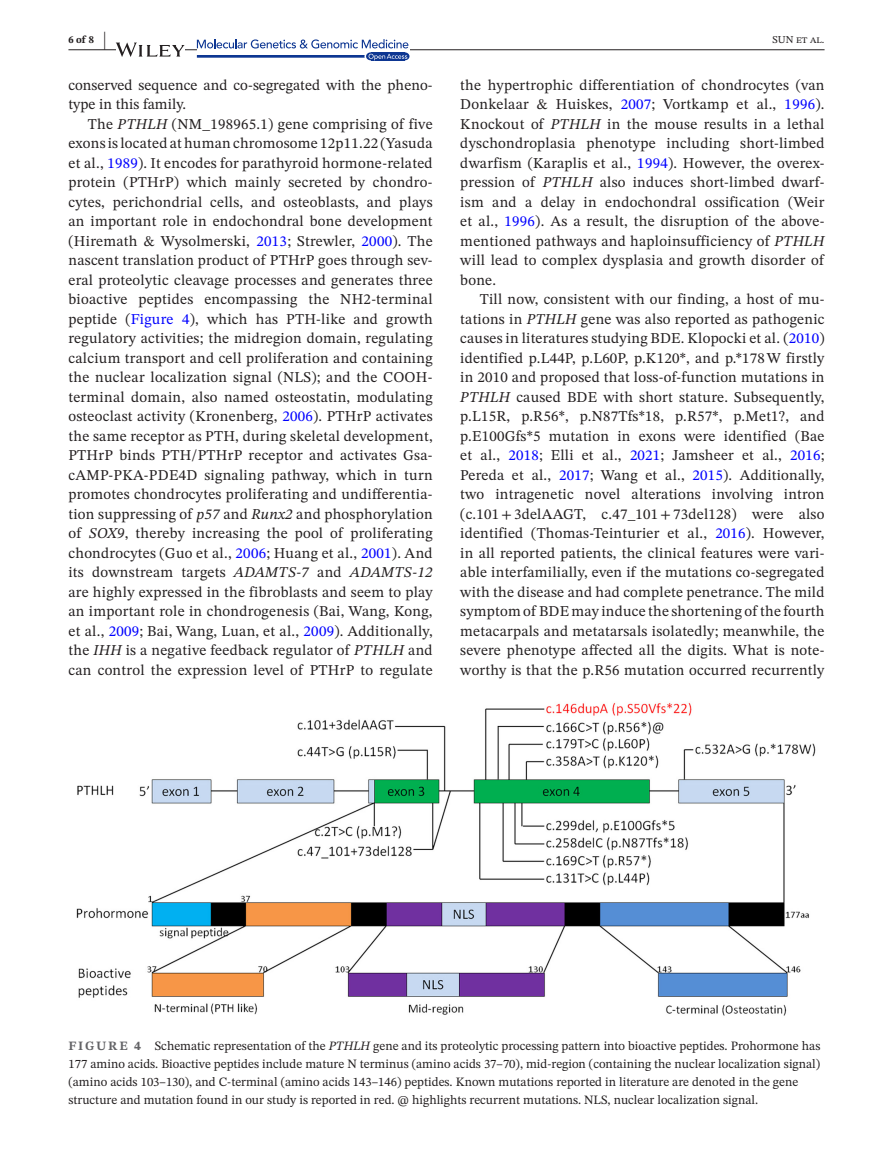
<style>
.page{position:relative;width:893px;height:1174px;background:#fff}
.page>*{position:absolute;margin:0;border:0;box-sizing:border-box;transform-origin:0 0}
.t1{font:15px/19.5px "STIX Two Text";letter-spacing:.015em;color:#231f20;text-align:justify}
.t2{font:12.75px/18px "STIX Two Text";color:#231f20}
.t3{font:10.5px "STIX Two Text";color:#231f20}
.t4{font:700 10.5px "STIX Two Text";color:#231f20}
.s1{font-size:21px}
.s2{font-style:italic}
.s3{color:#00f}
.s4{font-family:"STIX"}
.s5{font-weight:700;color:#636366}
</style>
<div class="page">
<hr style="left:68px;top:49px;width:756px;height:1px;background:#231f20">
<svg style="left:116px;top:43px;width:69px;height:14px"></svg>
<svg style="left:197px;top:39px;width:211px;height:21px"></svg>
<img style="left:76px;top:702px;width:740px;height:314px">
<p class="t4" style="left:68px;top:32px;width:39px">6 of 8 <span class="s1">|</span></p>
<p class="t3" style="left:773px;top:32px;width:53px">SUN et al.</p>
<p class="t1" style="left:68px;top:75px;width:366px">conserved sequence and co-segregated with the pheno&shy;type in this family.</p>
<p class="t1" style="left:68px;top:114px;width:366px;text-indent:20px">The <span class="s2">PTHLH</span> (NM_198965.1) gene comprising of five exons is located at human chromosome 12p11.22 (Yasuda et al., <span class="s3">1989</span>). It encodes for parathyroid hormone-related protein (PTHrP) which mainly secreted by chondro&shy;cytes, perichondrial cells, and osteoblasts, and plays an important role in endochondral bone development (Hiremath &amp; Wysolmerski, <span class="s3">2013</span>; Strewler, <span class="s3">2000</span>). The nascent translation product of PTHrP goes through sev&shy;eral proteolytic cleavage processes and generates three bioactive peptides encompassing the NH2-terminal peptide (<span class="s3">Figure 4</span>), which has PTH-like and growth regulatory activities; the midregion domain, regulating calcium transport and cell proliferation and containing the nuclear localization signal (NLS); and the COOH&shy;terminal domain, also named osteostatin, modulating osteoclast activity (Kronenberg, <span class="s3">2006</span>). PTHrP activates the same receptor as PTH, during skeletal development, PTHrP binds PTH/PTHrP receptor and activates Gsa&shy;cAMP-PKA-PDE4D signaling pathway, which in turn promotes chondrocytes proliferating and undifferentia&shy;tion suppressing of <span class="s2">p57</span> and <span class="s2">Runx2</span> and phosphorylation of <span class="s2">SOX9</span>, thereby increasing the pool of proliferating chondrocytes (Guo et al., <span class="s3">2006</span>; Huang et al., <span class="s3">2001</span>). And its downstream targets <span class="s2">ADAMTS-7</span> and <span class="s2">ADAMTS-12 </span>are highly expressed in the fibroblasts and seem to play an important role in chondrogenesis (Bai, Wang, Kong, et al., <span class="s3">2009</span>; Bai, Wang, Luan, et al., <span class="s3">2009</span>). Additionally, the <span class="s2">IHH</span> is a negative feedback regulator of <span class="s2">PTHLH</span> and can control the expression level of PTHrP to regulate</p>
<p class="t1" style="left:460px;top:75px;width:366px">the hypertrophic differentiation of chondrocytes (van Donkelaar &amp; Huiskes, <span class="s3">2007</span>; Vortkamp et al., <span class="s3">1996</span>).<br>Knockout of <span class="s2">PTHLH</span> in the mouse results in a lethal dyschondroplasia phenotype including short-limbed dwarfism (Karaplis et al., <span class="s3">1994</span>). However, the overex&shy;pression of <span class="s2">PTHLH</span> also induces short-limbed dwarf&shy;ism and a delay in endochondral ossification (Weir et al., <span class="s3">1996</span>). As a result, the disruption of the above&shy;mentioned pathways and haploinsufficiency of <span class="s2">PTHLH </span>will lead to complex dysplasia and growth disorder of bone.</p>
<p class="t1" style="left:460px;top:289px;width:366px;text-indent:20px">Till now, consistent with our finding, a host of mu&shy;tations in <span class="s2">PTHLH</span> gene was also reported as pathogenic causes in literatures studying BDE. Klopocki et al. (<span class="s3">2010</span>) identified p.L44P, p.L60P, p.K120*, and p.*178W firstly in 2010 and proposed that loss-of-function mutations in <span class="s2">PTHLH</span> caused BDE with short stature. Subsequently, p.L15R, p.R56*, p.N87Tfs*18, p.R57*, p.Met1?, and p.E100Gfs*5 mutation in exons were identified (Bae et al., <span class="s3">2018</span>; Elli et al., <span class="s3">2021</span>; Jamsheer et al., <span class="s3">2016</span>; Pereda et al., <span class="s3">2017</span>; Wang et al., <span class="s3">2015</span>). Additionally, two intragenetic novel alterations involving intron (c.101<span class="s4">+</span>3delAAGT, c.47_101<span class="s4">+</span>73del128) were also identified (Thomas-Teinturier et al., <span class="s3">2016</span>). However, in all reported patients, the clinical features were vari&shy;able interfamilially, even if the mutations co-segregated with the disease and had complete penetrance. The mild symptom of BDE may induce the shortening of the fourth metacarpals and metatarsals isolatedly; meanwhile, the severe phenotype affected all the digits. What is note&shy;worthy is that the p.R56 mutation occurred recurrently</p>
<p class="t2" style="left:68px;top:1036px;width:753px"><span class="s5">FIGURE 4</span> Schematic representation of the <span class="s2">PTHLH</span> gene and its proteolytic processing pattern into bioactive peptides. Prohormone has 177 amino acids. Bioactive peptides include mature N terminus (amino acids 37–70), mid-region (containing the nuclear localization signal) (amino acids 103–130), and C-terminal (amino acids 143–146) peptides. Known mutations reported in literature are denoted in the gene structure and mutation found in our study is reported in red. @ highlights recurrent mutations. NLS, nuclear localization signal.</p>
</div>
